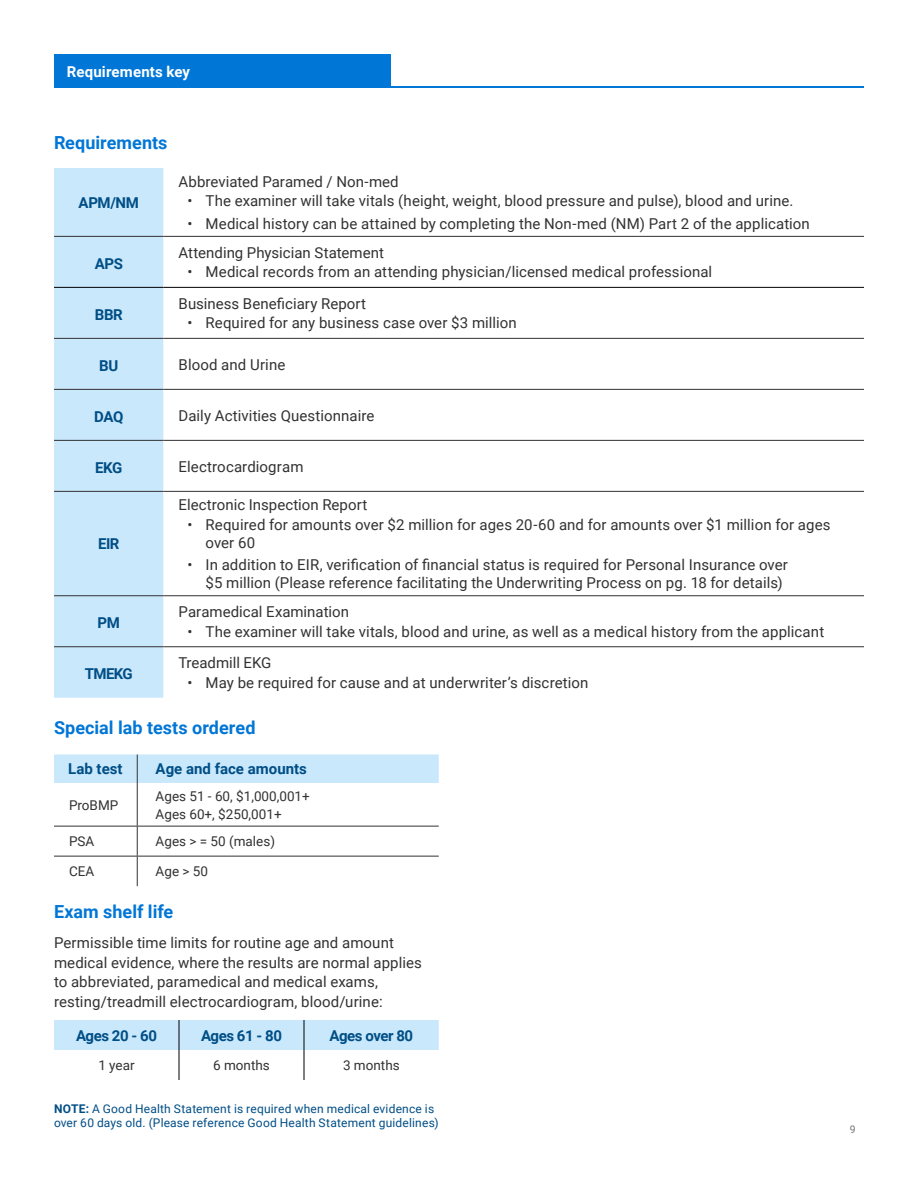
<style>
.page{position:relative;width:918px;height:1188px;background:#fff}
.page>*{position:absolute;margin:0;border:0;box-sizing:border-box;transform-origin:0 0}
.t1{font:700 18px "Roboto";color:#0076d6}
.t2{font:15px/19.5px "Roboto";letter-spacing:.005em;color:#333233}
.t3{font:700 15px "Roboto";letter-spacing:-.025em;color:#004e86}
.t4{font:700 15px "Roboto";color:#004e86}
.t5{font:700 15px "Roboto";letter-spacing:.01em;color:#fff}
.t6{font:13.5px/18px "Roboto";color:#333233}
.t7{font:12px/14.4px "Roboto";letter-spacing:.015em;color:#004e86}
.t8{font:10.5px "Roboto";color:#737373}
.s1{font-weight:700}
</style>
<div class="page">
<hr style="left:54px;top:86px;width:810px;height:1px;background:#0076d6">
<div style="left:54px;top:54px;width:337px;height:32px;background:#0076d6"></div>
<svg style="left:54px;top:1020px;width:385px;height:60px"></svg>
<hr style="left:179px;top:1020px;width:1px;height:30px;background:#000">
<hr style="left:304px;top:1020px;width:1px;height:30px;background:#000">
<hr style="left:179px;top:1050px;width:1px;height:30px;background:#000">
<hr style="left:304px;top:1050px;width:1px;height:30px;background:#000">
<div style="left:54px;top:168px;width:110px;height:530px;background:#c9e8fb"></div>
<svg style="left:164px;top:235px;width:700px;height:413px"></svg>
<hr style="left:54px;top:236px;width:110px;height:1px;background:#333233">
<hr style="left:164px;top:236px;width:700px;height:1px;background:#333233">
<hr style="left:54px;top:287px;width:110px;height:1px;background:#000">
<hr style="left:164px;top:287px;width:700px;height:1px;background:#000">
<hr style="left:54px;top:338px;width:110px;height:1px;background:#333233">
<hr style="left:164px;top:338px;width:700px;height:1px;background:#333233">
<hr style="left:54px;top:389px;width:110px;height:1px;background:#333233">
<hr style="left:164px;top:389px;width:700px;height:1px;background:#333233">
<hr style="left:54px;top:440px;width:110px;height:1px;background:#333233">
<hr style="left:164px;top:440px;width:700px;height:1px;background:#333233">
<hr style="left:54px;top:491px;width:110px;height:1px;background:#333233">
<hr style="left:164px;top:491px;width:700px;height:1px;background:#333233">
<hr style="left:54px;top:595px;width:110px;height:1px;background:#333233">
<hr style="left:164px;top:595px;width:700px;height:1px;background:#333233">
<hr style="left:54px;top:646px;width:110px;height:1px;background:#333233">
<hr style="left:164px;top:646px;width:700px;height:1px;background:#333233">
<div style="left:54px;top:754px;width:385px;height:29px;background:#c9e8fb"></div>
<hr style="left:137px;top:783px;width:1px;height:43px;background:#333233">
<hr style="left:137px;top:826px;width:1px;height:30px;background:#333233">
<hr style="left:137px;top:856px;width:1px;height:30px;background:#333233">
<hr style="left:54px;top:826px;width:83px;height:1px;background:#333233">
<hr style="left:137px;top:826px;width:302px;height:1px;background:#333233">
<hr style="left:54px;top:856px;width:83px;height:1px;background:#333233">
<hr style="left:137px;top:856px;width:302px;height:1px;background:#333233">
<p class="t5" style="left:67px;top:61px;width:125px">Requirements key</p>
<p class="t1" style="left:54px;top:129px;width:115px">Requirements</p>
<p class="t3" style="left:79px;top:192px;width:62px">APM/NM</p>
<p class="t3" style="left:95px;top:253px;width:30px">APS</p>
<p class="t3" style="left:95px;top:304px;width:29px">BBR</p>
<p class="t2" style="left:179px;top:171px;width:222px">Abbreviated Paramed / Non-med</p>
<p class="t2" style="left:188px;top:191px;width:607px">• The examiner will take vitals (height, weight, blood pressure and pulse), blood and urine.</p>
<p class="t2" style="left:188px;top:213px;width:624px">• Medical history can be attained by completing the Non-med (NM) Part 2 of the application</p>
<p class="t2" style="left:179px;top:242px;width:207px">Attending Physician Statement</p>
<p class="t2" style="left:188px;top:262px;width:526px">• Medical records from an attending physician/licensed medical professional</p>
<p class="t2" style="left:179px;top:293px;width:189px">Business Beneficiary Report</p>
<p class="t2" style="left:188px;top:313px;width:331px">• Required for any business case over $3 million</p>
<p class="t3" style="left:99px;top:355px;width:21px">BU</p>
<p class="t2" style="left:179px;top:354px;width:108px">Blood and Urine</p>
<p class="t3" style="left:94px;top:406px;width:31px">DAQ</p>
<p class="t2" style="left:179px;top:405px;width:197px">Daily Activities Questionnaire</p>
<p class="t3" style="left:95px;top:457px;width:29px">EKG</p>
<p class="t2" style="left:179px;top:456px;width:126px">Electrocardiogram</p>
<p class="t3" style="left:98px;top:533px;width:23px">EIR</p>
<p class="t3" style="left:98px;top:612px;width:24px">PM</p>
<p class="t2" style="left:179px;top:495px;width:190px">Electronic Inspection Report</p>
<p class="t2" style="left:206px;top:515px;width:626px;line-height:18px;text-indent:-18px">• Required for amounts over $2 million for ages 20-60 and for amounts over $1 million for ages over 60</p>
<p class="t2" style="left:206px;top:555px;width:584px;line-height:18px;text-indent:-18px">• In addition to EIR, verification of financial status is required for Personal Insurance over $5 million (Please reference facilitating the Underwriting Process on pg. 18 for details)</p>
<p class="t2" style="left:179px;top:601px;width:172px">Paramedical Examination</p>
<p class="t2" style="left:188px;top:621px;width:638px">• The examiner will take vitals, blood and urine, as well as a medical history from the applicant</p>
<p class="t2" style="left:179px;top:652px;width:94px">Treadmill EKG</p>
<p class="t2" style="left:188px;top:672px;width:402px">• May be required for cause and at underwriter’s discretion</p>
<p class="t1" style="left:54px;top:714px;width:203px">Special lab tests ordered</p>
<p class="t3" style="left:68px;top:759px;width:56px">Lab test</p>
<p class="t4" style="left:156px;top:759px;width:153px">Age and face amounts</p>
<p class="t6" style="left:69px;top:795px;width:51px">ProBMP</p>
<p class="t6" style="left:156px;top:786px;width:156px">Ages 51 - 60, $1,000,001+<br>Ages 60+, $250,001+</p>
<p class="t6" style="left:69px;top:832px;width:27px">PSA</p>
<p class="t6" style="left:156px;top:832px;width:121px">Ages &gt; = 50 (males)</p>
<p class="t6" style="left:69px;top:862px;width:27px">CEA</p>
<p class="t6" style="left:156px;top:862px;width:54px">Age &gt; 50</p>
<p class="t3" style="left:85px;top:664px;width:49px">TMEKG</p>
<p class="t1" style="left:54px;top:899px;width:121px">Exam shelf life</p>
<p class="t2" style="left:54px;top:932px;width:369px">Permissible time limits for routine age and amount medical evidence, where the results are normal applies to abbreviated, paramedical and medical exams, resting/treadmill electrocardiogram, blood/urine:</p>
<p class="t3" style="left:76px;top:1025px;width:82px">Ages 20 - 60</p>
<p class="t3" style="left:201px;top:1025px;width:82px">Ages 61 - 80</p>
<p class="t3" style="left:330px;top:1025px;width:85px">Ages over 80</p>
<p class="t6" style="left:98px;top:1056px;width:38px">1 year</p>
<p class="t6" style="left:213px;top:1056px;width:58px">6 months</p>
<p class="t6" style="left:343px;top:1056px;width:58px">3 months</p>
<p class="t7" style="left:54px;top:1101px;width:386px"><span class="s1">NOTE:</span> A Good Health Statement is required when medical evidence is over 60 days old. (Please reference Good Health Statement guidelines)</p>
<p class="t8" style="left:850px;top:1122px;width:7px">9</p>
</div>
